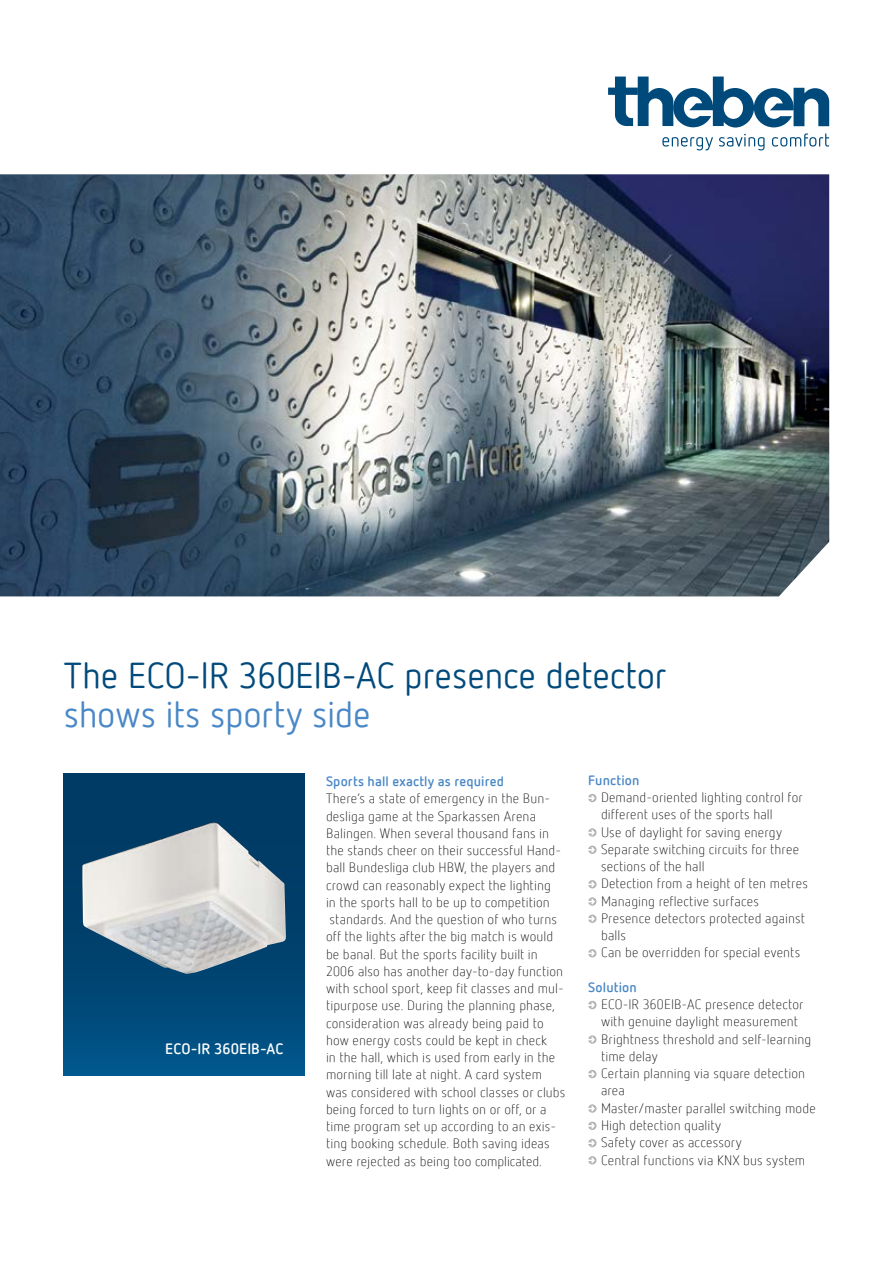
<style>
.page{position:relative;width:893px;height:1263px;background:#fff}
.page>*{position:absolute;margin:0;border:0;box-sizing:border-box;transform-origin:0 0}
.t1{font:36px "Netto Offc Pro";letter-spacing:-.005em;color:#004a7b}
.t2{font:36px "Netto Offc Pro";letter-spacing:-.01em;color:#4987c6}
.t3{font:700 15px "Netto Offc Pro";letter-spacing:.005em;color:#fff}
.t4{font:300 13.5px/17.2px "Netto Offc Pro";letter-spacing:.01em;color:#000}
.t5{font:700 13.5px "Netto Offc Pro";letter-spacing:.01em;color:#4987c6}
</style>
<div class="page">
<svg style="left:588px;top:794px;width:8px;height:8px"></svg>
<svg style="left:588px;top:828px;width:8px;height:9px"></svg>
<svg style="left:588px;top:845px;width:8px;height:9px"></svg>
<svg style="left:588px;top:880px;width:8px;height:8px"></svg>
<svg style="left:588px;top:897px;width:8px;height:9px"></svg>
<svg style="left:588px;top:914px;width:8px;height:9px"></svg>
<svg style="left:588px;top:949px;width:8px;height:8px"></svg>
<svg style="left:588px;top:1001px;width:8px;height:8px"></svg>
<svg style="left:588px;top:1035px;width:8px;height:9px"></svg>
<svg style="left:588px;top:1070px;width:8px;height:8px"></svg>
<svg style="left:588px;top:1104px;width:8px;height:9px"></svg>
<svg style="left:588px;top:1121px;width:8px;height:9px"></svg>
<svg style="left:588px;top:1139px;width:8px;height:8px"></svg>
<svg style="left:588px;top:1156px;width:8px;height:8px"></svg>
<svg style="left:608px;top:77px;width:221px;height:73px"></svg>
<img style="left:0;top:174px;width:829px;height:422px">
<div style="left:64px;top:774px;width:241px;height:302px;background:linear-gradient(to bottom,#00355c,#005083)"></div>
<img style="left:82px;top:822px;width:204px;height:152px">
<h1 class="t1" style="left:64px;top:652px;width:604px">The ECO-IR 360EIB-AC presence detector</h1>
<h1 class="t2" style="left:64px;top:691px;width:309px">shows its sporty side</h1>
<p class="t3" style="left:165px;top:1038px;width:120px">ECO-IR 360EIB-AC</p>
<p class="t5" style="left:326px;top:772px;width:179px">Sports hall exactly as required</p>
<p class="t4" style="left:326px;top:790px;width:241px">There‘s a state of emergency in the Bun&shy;desliga game at the Sparkassen Arena Balingen. When several thousand fans in the stands cheer on their successful Hand&shy;ball Bundesliga club HBW, the players and crowd can reasonably expect the lighting<br>in the sports hall to be up to competition standards. And the question of who turns off the lights after the big match is would be banal. But the sports facility built in 2006 also has another day-to-day function with school sport, keep fit classes and mul&shy;tipurpose use. During the planning phase, consideration was already being paid to how energy costs could be kept in check<br>in the hall, which is used from early in the morning till late at night. A card system was considered with school classes or clubs being forced to turn lights on or off, or a time program set up according to an exis&shy;ting booking schedule. Both saving ideas were rejected as being too complicated.</p>
<p class="t5" style="left:588px;top:771px;width:53px">Function</p>
<p class="t4" style="left:601px;top:788px;width:208px">Demand-oriented lighting control for different uses of the sports hall<br>Use of daylight for saving energy<br>Separate switching circuits for three sections of the hall<br>Detection from a height of ten metres<br>Managing reflective surfaces<br>Presence detectors protected against balls<br>Can be overridden for special events</p>
<p class="t5" style="left:588px;top:978px;width:50px">Solution</p>
<p class="t4" style="left:601px;top:995px;width:216px">ECO-IR 360EIB-AC presence detector with genuine daylight measurement<br>Brightness threshold and self-learning time delay<br>Certain planning via square detection area<br>Master/master parallel switching mode<br>High detection quality<br>Safety cover as accessory<br>Central functions via KNX bus system</p>
</div>
